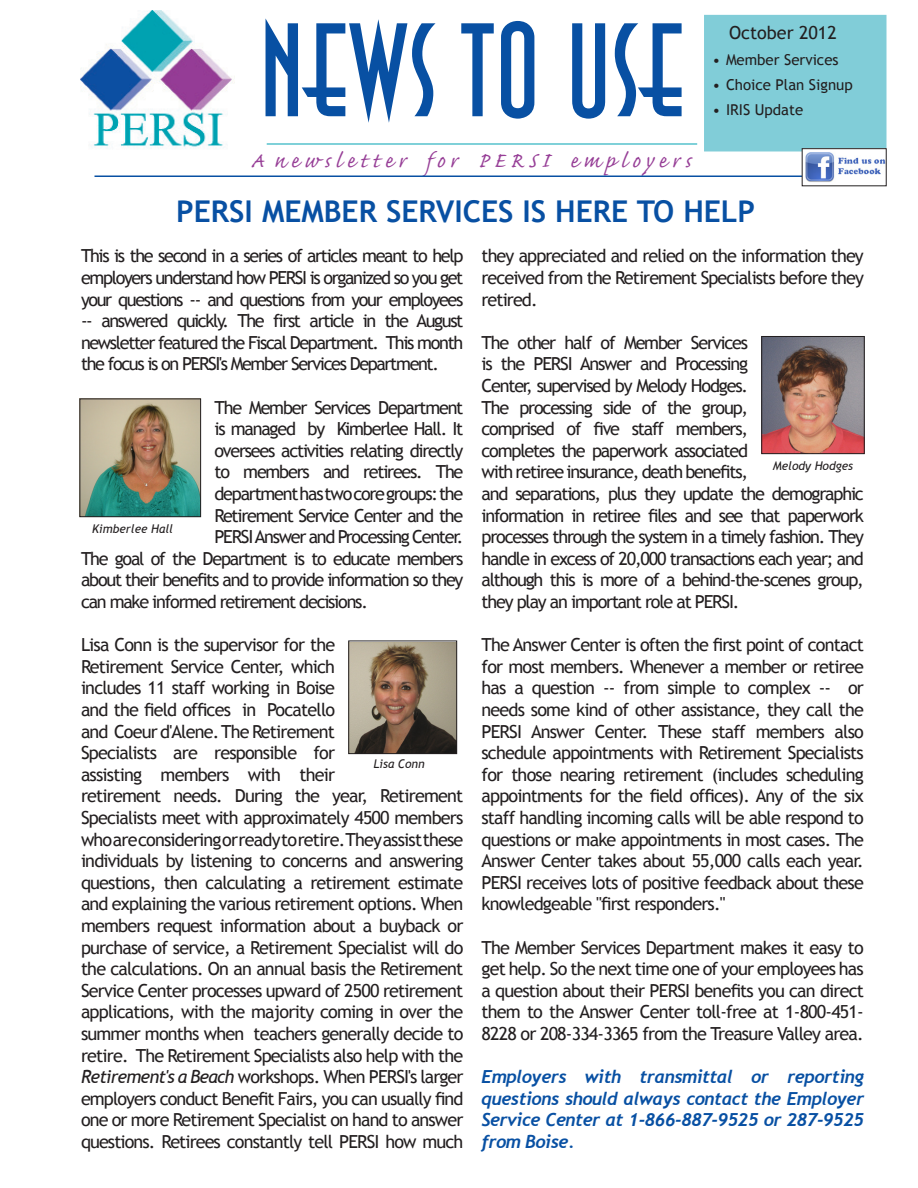
<style>
.page{position:relative;width:918px;height:1188px;background:#fff}
.page>*{position:absolute;margin:0;border:0;box-sizing:border-box;transform-origin:0 0}
.t1{font:132px "Anna";color:#0850a3}
.t2{font:700 30px "Trebuchet MS";color:#0850a3}
.t3{font:27px "Caflisch Script Web Pro";color:#973f97}
.t4{font:18px/21.6px "Trebuchet MS";letter-spacing:-.05em;color:#231f20;text-align:justify}
.t5{font:18px "Trebuchet MS";letter-spacing:-.07em;color:#231f20}
.t6{font:italic 700 18px/21.6px "Trebuchet";letter-spacing:-.025em;color:#0850a3;text-align:justify}
.t7{font:18px "Trebuchet MS";color:#231f20}
.t8{font:15px "Trebuchet MS";color:#231f20}
.Body_text{font:italic 12px "Trebuchet MS";color:#231f20}
.s1{font-style:italic}
</style>
<div class="page">
<img style="left:80px;top:11px;width:155px;height:138px">
<div style="left:704px;top:15px;width:182px;height:136px;background:#81cdd8"></div>
<hr style="left:267px;top:144px;width:430px;height:1px;background:#00a3b3">
<hr style="left:94px;top:176px;width:770px;height:1px;background:#0850a3">
<img style="left:804px;top:150px;width:80px;height:32px">
<div style="left:802px;top:148px;width:84px;height:38px;border:1px solid #231f20"></div>
<img style="left:350px;top:643px;width:105px;height:109px">
<div style="left:348px;top:641px;width:109px;height:113px;border:1px solid #231f20"></div>
<img style="left:763px;top:338px;width:100px;height:114px">
<div style="left:761px;top:336px;width:104px;height:118px;border:1px solid #231f20"></div>
<img style="left:82px;top:401px;width:117px;height:114px">
<div style="left:80px;top:399px;width:121px;height:118px;border:1px solid #231f20"></div>
<p class="t1" style="left:259px;top:3px;width:428px">NEWS TO USE</p>
<p class="t3" style="left:251px;top:146px;width:442px">A n e w s l e t t e r f o r P E R S I e m p l o y e r s</p>
<p class="t7" style="left:729px;top:22px;width:109px">October 2012</p>
<p class="t8" style="left:712px;top:51px;width:128px">• Member Services</p>
<p class="t8" style="left:712px;top:76px;width:142px">• Choice Plan Signup</p>
<p class="t8" style="left:712px;top:100px;width:92px">• IRIS Update</p>
<p class="t2" style="left:176px;top:193px;width:580px">PERSI MEMBER SERVICES IS HERE TO HELP</p>
<p class="t4" style="left:81px;top:245px;width:384px">This is the second in a series of articles meant to help employers understand how PERSI is organized so you get your questions -- and questions from your employees -- answered quickly. The first article in the August newsletter featured the Fiscal Department. This month the focus is on PERSI's Member Services Department.</p>
<p class="t5" style="left:214px;top:397px;width:250px">The Member Services Department</p>
<p class="t5" style="left:214px;top:418px;width:250px">is managed by Kimberlee Hall. It</p>
<p class="t5" style="left:214px;top:440px;width:250px">oversees activities relating directly</p>
<p class="t5" style="left:214px;top:461px;width:250px">to members and retirees. The</p>
<p class="t5" style="left:214px;top:483px;width:250px">department has two core groups: the</p>
<p class="t5" style="left:214px;top:505px;width:250px">Retirement Service Center and the</p>
<p class="t5" style="left:214px;top:526px;width:250px">PERSI Answer and Processing Center.</p>
<p class="t5" style="left:81px;top:548px;width:384px">The goal of the Department is to educate members</p>
<p class="t5" style="left:81px;top:569px;width:384px">about their benefits and to provide information so they</p>
<p class="t5" style="left:81px;top:591px;width:288px">can make informed retirement decisions.</p>
<p class="t4" style="left:81px;top:634px;width:384px;text-align:left">Lisa Conn is the supervisor for the<br>Retirement Service Center, which<br>includes 11 staff working in Boise<br>and the field offices in Pocatello<br>and Coeur d'Alene. The Retirement<br>Specialists are responsible for<br>assisting members with their<br>retirement needs. During the year, Retirement Specialists meet with approximately 4500 members who are considering or ready to retire. They assist these individuals by listening to concerns and answering questions, then calculating a retirement estimate and explaining the various retirement options. When members request information about a buyback or purchase of service, a Retirement Specialist will do the calculations. On an annual basis the Retirement Service Center processes upward of 2500 retirement applications, with the majority coming in over the summer months when teachers generally decide to retire. The Retirement Specialists also help with the <span class="s1">Retirement's a Beach</span> workshops. When PERSI's larger employers conduct Benefit Fairs, you can usually find one or more Retirement Specialist on hand to answer questions. Retirees constantly tell PERSI how much</p>
<p class="t4" style="left:482px;top:245px;width:384px">they appreciated and relied on the information they received from the Retirement Specialists before they retired.</p>
<p class="t4" style="left:482px;top:332px;width:384px;text-align:left">The other half of Member Services<br>is the PERSI Answer and Processing<br>Center, supervised by Melody Hodges.<br>The processing side of the group,<br>comprised of five staff members,<br>completes the paperwork associated<br>with retiree insurance, death benefits,<br>and separations, plus they update the demographic information in retiree files and see that paperwork processes through the system in a timely fashion. They handle in excess of 20,000 transactions each year; and although this is more of a behind-the-scenes group, they play an important role at PERSI.</p>
<p class="t4" style="left:482px;top:634px;width:384px">The Answer Center is often the first point of contact for most members. Whenever a member or retiree has a question -- from simple to complex -- or needs some kind of other assistance, they call the PERSI Answer Center. These staff members also schedule appointments with Retirement Specialists for those nearing retirement (includes scheduling appointments for the field offices). Any of the six staff handling incoming calls will be able respond to questions or make appointments in most cases. The Answer Center takes about 55,000 calls each year.<br>PERSI receives lots of positive feedback about these knowledgeable "first responders."</p>
<p class="t4" style="left:482px;top:937px;width:384px">The Member Services Department makes it easy to get help. So the next time one of your employees has a question about their PERSI benefits you can direct them to the Answer Center toll-free at 1-800-451- 8228 or 208-334-3365 from the Treasure Valley area.</p>
<p class="t6" style="left:482px;top:1066px;width:384px">Employers with transmittal or reporting questions should always contact the Employer Service Center at 1-866-887-9525 or 287-9525 from Boise.</p>
<p class="Body_text" style="left:773px;top:458px;width:82px">Melody Hodges</p>
<p class="Body_text" style="left:92px;top:521px;width:82px">Kimberlee Hall</p>
<p class="Body_text" style="left:373px;top:756px;width:53px">Lisa Conn</p>
</div>
